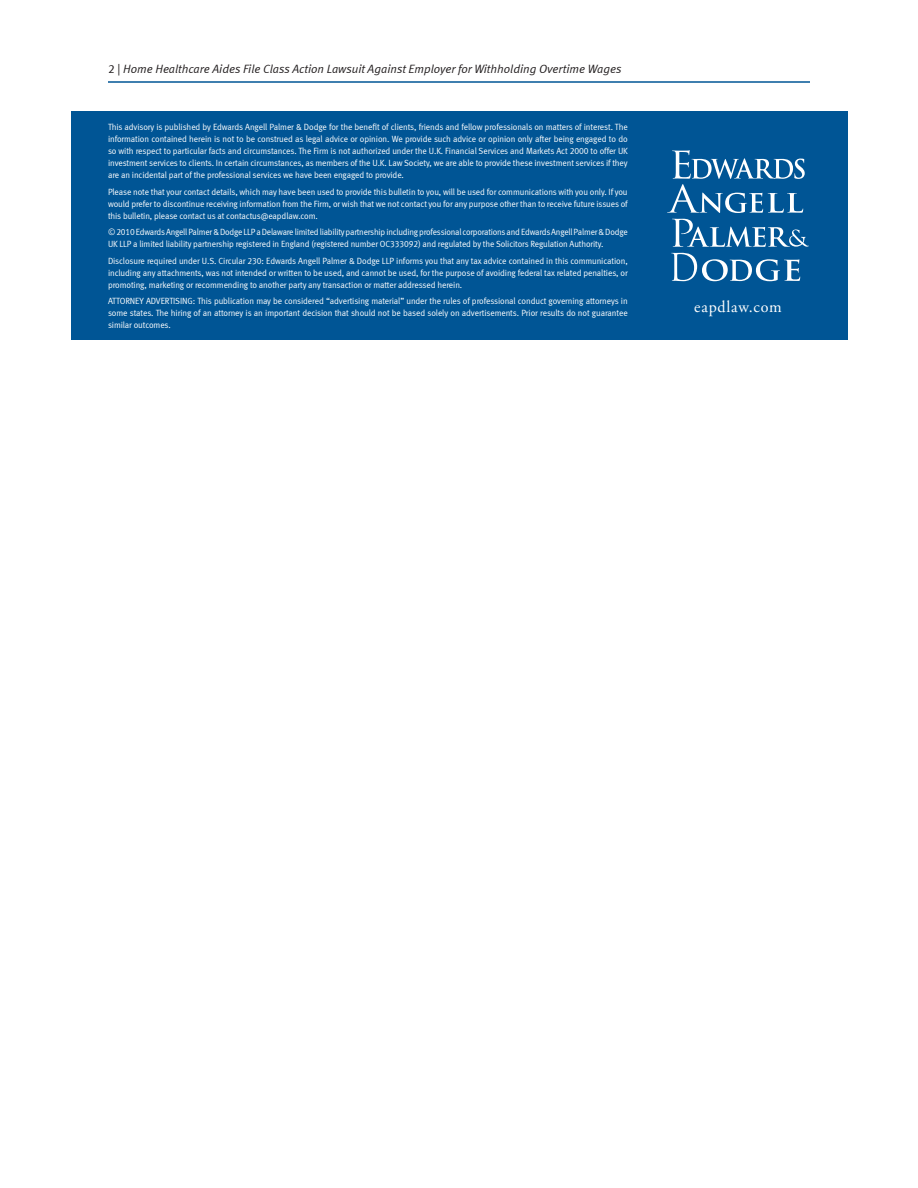
<style>
.page{position:relative;width:918px;height:1188px;background:#fff}
.page>*{position:absolute;margin:0;border:0;box-sizing:border-box;transform-origin:0 0}
.CA-Disclaimer{font:16.5px "Adobe Garamond Pro";letter-spacing:.05em;color:#fff}
.CA-2ndPageTitle{font:italic 12px "Meta Normal LF";color:#231f20}
.CA-Disclaimer-2{font:9px/12px "Meta Normal LF";letter-spacing:-.015em;color:#fff;text-align:justify;scale:.95 1}
.CA-Disclaimer-3{font:9px/12px "Meta Normal LF";letter-spacing:-.015em;color:#fff;scale:.94 1}
.s1{font-family:"Meta Normal LF Caps";font-style:normal}
.s2{font-family:"Meta Normal";font-style:normal}
</style>
<div class="page">
<hr style="left:108px;top:81px;width:702px;height:2px;background:#005595">
<div style="left:71px;top:111px;width:777px;height:229px;background:#005595"></div>
<svg style="left:667px;top:150px;width:138px;height:63px"></svg>
<svg style="left:672px;top:219px;width:137px;height:28px"></svg>
<svg style="left:671px;top:253px;width:129px;height:28px"></svg>
<p class="CA-2ndPageTitle" style="left:108px;top:62px;width:515px"><span class="s1">2</span> <span class="s2">|</span> Home Healthcare Aides File Class Action Lawsuit Against Employer for Withholding Overtime Wages</p>
<p class="CA-Disclaimer-2" style="left:108px;top:121px;width:549px">This advisory is published by Edwards Angell Palmer &amp; Dodge for the benefit of clients, friends and fellow professionals on matters of interest. The information contained herein is not to be construed as legal advice or opinion. We provide such advice or opinion only after being engaged to do so with respect to particular facts and circumstances. The Firm is not authorized under the U.K. Financial Services and Markets Act 2000 to offer UK investment services to clients. In certain circumstances, as members of the U.K. Law Society, we are able to provide these investment services if they are an incidental part of the professional services we have been engaged to provide.</p>
<p class="CA-Disclaimer-2" style="left:108px;top:186px;width:549px">Please note that your contact details, which may have been used to provide this bulletin to you, will be used for communications with you only. If you would prefer to discontinue receiving information from the Firm, or wish that we not contact you for any purpose other than to receive future issues of this bulletin, please contact us at contactus@eapdlaw.com.</p>
<p class="CA-Disclaimer-3" style="left:108px;top:226px;width:554px">© 2010 Edwards Angell Palmer &amp; Dodge LLP a Delaware limited liability partnership including professional corporations and Edwards Angell Palmer &amp; Dodge<br>UK LLP a limited liability partnership registered in England (registered number OC333092) and regulated by the Solicitors Regulation Authority.</p>
<p class="CA-Disclaimer-2" style="left:108px;top:255px;width:549px">Disclosure required under U.S. Circular 230: Edwards Angell Palmer &amp; Dodge LLP informs you that any tax advice contained in this communication, including any attachments, was not intended or written to be used, and cannot be used, for the purpose of avoiding federal tax related penalties, or promoting, marketing or recommending to another party any transaction or matter addressed herein.</p>
<p class="CA-Disclaimer-2" style="left:108px;top:295px;width:549px">ATTORNEY ADVERTISING: This publication may be considered “advertising material” under the rules of professional conduct governing attorneys in some states. The hiring of an attorney is an important decision that should not be based solely on advertisements. Prior results do not guarantee similar outcomes.</p>
<p class="CA-Disclaimer" style="left:694px;top:297px;width:89px">eapdlaw.com</p>
</div>
